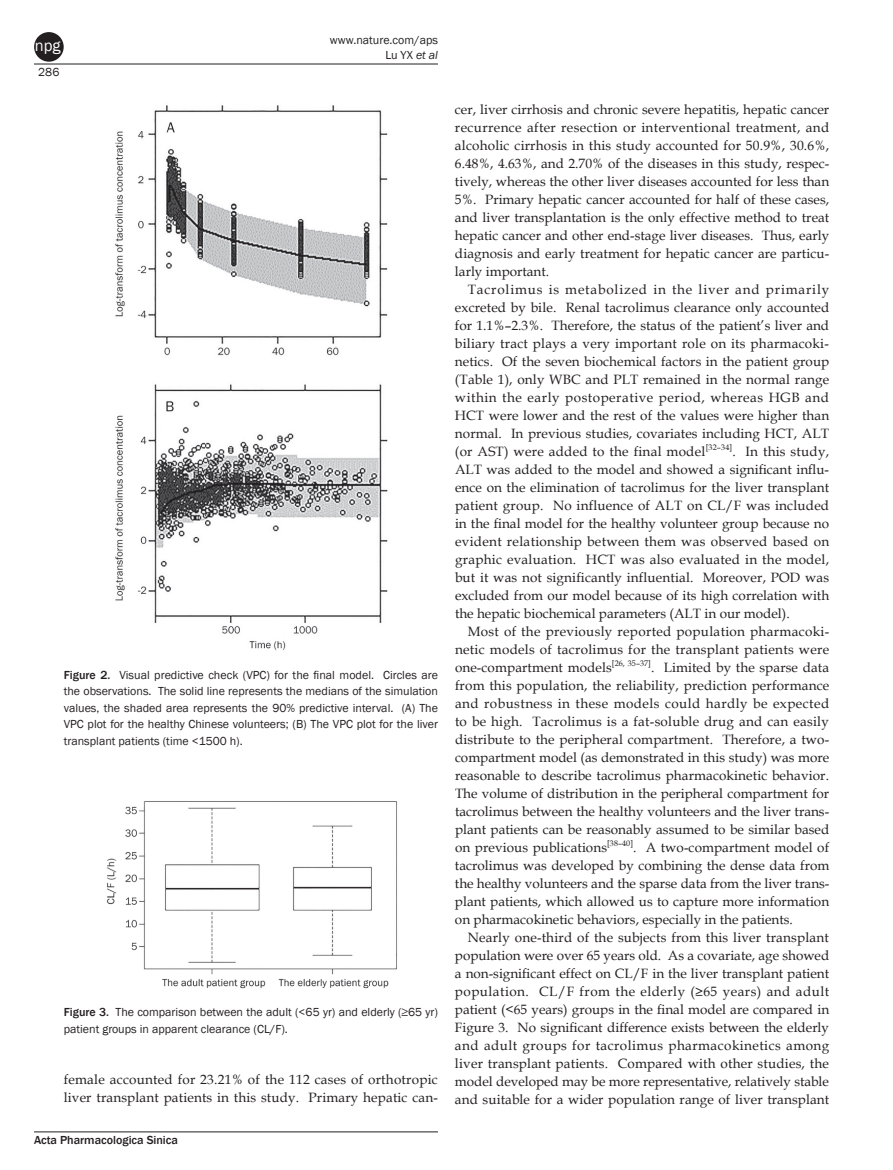
<style>
.page{position:relative;width:893px;height:1170px;background:#fff}
.page>*{position:absolute;margin:0;border:0;box-sizing:border-box;transform-origin:0 0}
.t1{font:16.5px "Franklin Gothic Book 2";color:#fff}
.t2{font:13.5px/18px "Book Antiqua";letter-spacing:.005em;color:#231f20;text-align:justify}
.t3{font:13.5px/18px "Book Antiqua 2";color:#231f20;text-align:justify}
.t4{font:12px/16.5px "Franklin Gothic Book 2";color:#231f20;text-align:right}
.t5{font:12px "Franklin Gothic";color:#231f20}
.t6{font:500 12px "Franklin Gothic";color:#231f20}
.s1{font-family:"Franklin Gothic";font-style:italic}
.s2{font-weight:500}
.s3{font-family:"Book Antiqua"}
</style>
<div class="page">
<hr style="left:34px;top:64px;width:404px;height:1px;background:#231f20">
<hr style="left:34px;top:1131px;width:404px;height:1px;background:#231f20">
<div style="left:34px;top:32px;width:30px;height:30px;background:#231f20;border-radius:50%"></div>
<img style="left:115px;top:105px;width:273px;height:545px">
<img style="left:106px;top:801px;width:291px;height:188px">
<p class="t1" style="left:35px;top:35px;width:27px">npg</p>
<p class="t4" style="left:38px;top:64px;width:23px">286</p>
<p class="t4" style="left:330px;top:32px;width:110px;line-height:15px">www.nature.com/aps<br>Lu YX <span class="s1">et al</span></p>
<p class="t5" style="left:64px;top:667px;width:376px"><span class="s2">Figure 2.</span> Visual predictive check (VPC) for the final model. Circles are</p>
<p class="t4" style="left:64px;top:683px;width:376px;text-align:justify">the observations. The solid line represents the medians of the simulation values, the shaded area represents the 90% predictive interval. (A) The VPC plot for the healthy Chinese volunteers; (B) The VPC plot for the liver</p>
<p class="t5" style="left:64px;top:733px;width:180px">transplant patients (time &lt;1500 h).</p>
<p class="t5" style="left:64px;top:1004px;width:376px"><span class="s2">Figure 3.</span> The comparison between the adult (&lt;65 yr) and elderly (≥65 yr)</p>
<p class="t4" style="left:64px;top:1020px;width:226px">patient groups in apparent clearance (CL/F).</p>
<p class="t2" style="left:64px;top:1069px;width:376px">female accounted for 23.21% of the 112 cases of orthotropic liver transplant patients in this study. Primary hepatic can-</p>
<p class="t6" style="left:34px;top:1132px;width:145px">Acta Pharmacologica Sinica</p>
<p class="t2" style="left:455px;top:100px;width:376px">cer, liver cirrhosis and chronic severe hepatitis, hepatic cancer recurrence after resection or interventional treatment, and alcoholic cirrhosis in this study accounted for 50.9%, 30.6%, 6.48%, 4.63%, and 2.70% of the diseases in this study, respec&shy;tively, whereas the other liver diseases accounted for less than 5%. Primary hepatic cancer accounted for half of these cases, and liver transplantation is the only effective method to treat hepatic cancer and other end-stage liver diseases. Thus, early diagnosis and early treatment for hepatic cancer are particu&shy;larly important.</p>
<p class="t2" style="left:455px;top:280px;width:376px;text-indent:13px">Tacrolimus is metabolized in the liver and primarily excreted by bile. Renal tacrolimus clearance only accounted for 1.1%–2.3%. Therefore, the status of the patient’s liver and biliary tract plays a very important role on its pharmacoki&shy;netics. Of the seven biochemical factors in the patient group (Table 1), only WBC and PLT remained in the normal range within the early postoperative period, whereas HGB and HCT were lower and the rest of the values were higher than normal. In previous studies, covariates including HCT, ALT (or AST) were added to the final model<sup>[32–34]</sup>. In this study,</p>
<p class="t3" style="left:455px;top:460px;width:376px">ALT was added to the model and showed a significant influ<span class="s3">-</span></p>
<p class="t2" style="left:455px;top:478px;width:376px">ence on the elimination of tacrolimus for the liver transplant patient group. No influence of ALT on CL/F was included</p>
<p class="t3" style="left:455px;top:514px;width:376px">in the final model for the healthy volunteer group because no</p>
<p class="t2" style="left:455px;top:532px;width:376px">evident relationship between them was observed based on graphic evaluation. HCT was also evaluated in the model, but it was not significantly influential. Moreover, POD was excluded from our model because of its high correlation with the hepatic biochemical parameters (ALT in our model).</p>
<p class="t2" style="left:455px;top:622px;width:376px;text-indent:13px">Most of the previously reported population pharmacoki&shy;netic models of tacrolimus for the transplant patients were one-compartment models<sup>[26,</sup> <sup>35–37]</sup>. Limited by the sparse data from this population, the reliability, prediction performance and robustness in these models could hardly be expected to be high. Tacrolimus is a fat-soluble drug and can easily distribute to the peripheral compartment. Therefore, a two&shy;compartment model (as demonstrated in this study) was more reasonable to describe tacrolimus pharmacokinetic behavior.<br>The volume of distribution in the peripheral compartment for tacrolimus between the healthy volunteers and the liver trans&shy;plant patients can be reasonably assumed to be similar based on previous publications<sup>[38–40]</sup>. A two-compartment model of tacrolimus was developed by combining the dense data from the healthy volunteers and the sparse data from the liver trans&shy;plant patients, which allowed us to capture more information on pharmacokinetic behaviors, especially in the patients.</p>
<p class="t2" style="left:455px;top:928px;width:376px;text-align:right">Nearly one-third of the subjects from this liver transplant population were over 65 years old. As a covariate, age showed</p>
<p class="t3" style="left:455px;top:964px;width:376px">a non-significant effect on CL/F in the liver transplant patient population. CL/F from the elderly (≥65 years) and adult patient (&lt;65 years) groups in the final model are compared in Figure 3. No significant difference exists between the elderly</p>
<p class="t2" style="left:455px;top:1036px;width:376px">and adult groups for tacrolimus pharmacokinetics among liver transplant patients. Compared with other studies, the model developed may be more representative, relatively stable and suitable for a wider population range of liver transplant</p>
</div>
